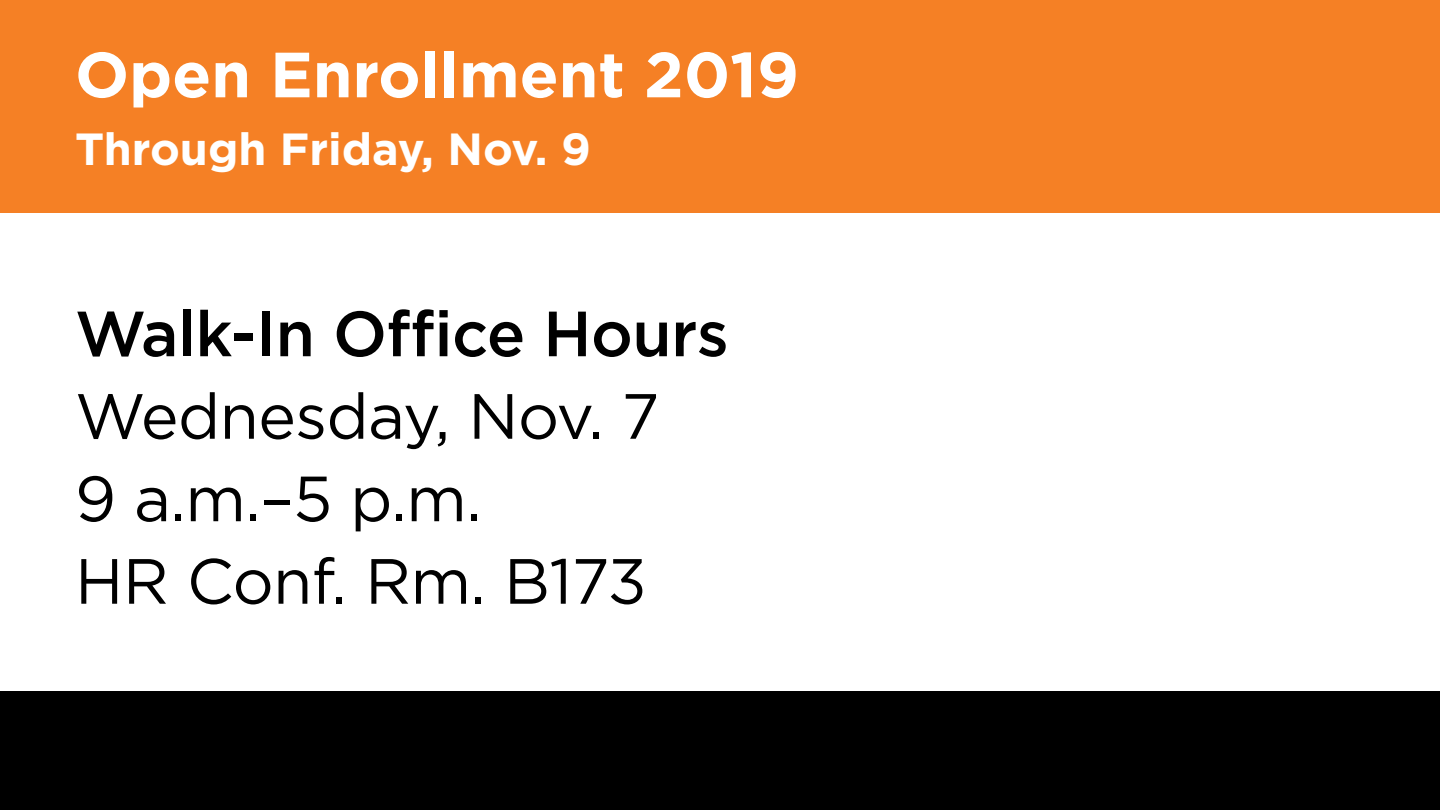
<style>
.page{position:relative;width:1440px;height:810px;background:#fff}
.page>*{position:absolute;margin:0;border:0;box-sizing:border-box;transform-origin:0 0}
.t1{font:63.75px/82.5px "Gotham";letter-spacing:-.01em;color:#000}
.t2{font:700 63.75px "Gotham";color:#fff}
.t3{font:500 63.75px "Gotham";letter-spacing:-.01em;color:#000}
.t4{font:700 45px "Gotham";color:#fff}
</style>
<div class="page">
<div style="left:0;top:692px;width:1440px;height:118px;background:#000"></div>
<div style="left:0;top:0;width:1440px;height:213px;background:#f58025"></div>
<p class="t2" style="left:75px;top:32px;width:726px">Open Enrollment 2019</p>
<p class="t4" style="left:75px;top:119px;width:517px">Through Friday, Nov. 9</p>
<p class="t3" style="left:75px;top:292px;width:655px">Walk-In Office Hours</p>
<p class="t1" style="left:75px;top:374px;width:586px">Wednesday, Nov. 7<br>9 a.m.–5 p.m.<br>HR Conf. Rm. B173</p>
</div>
